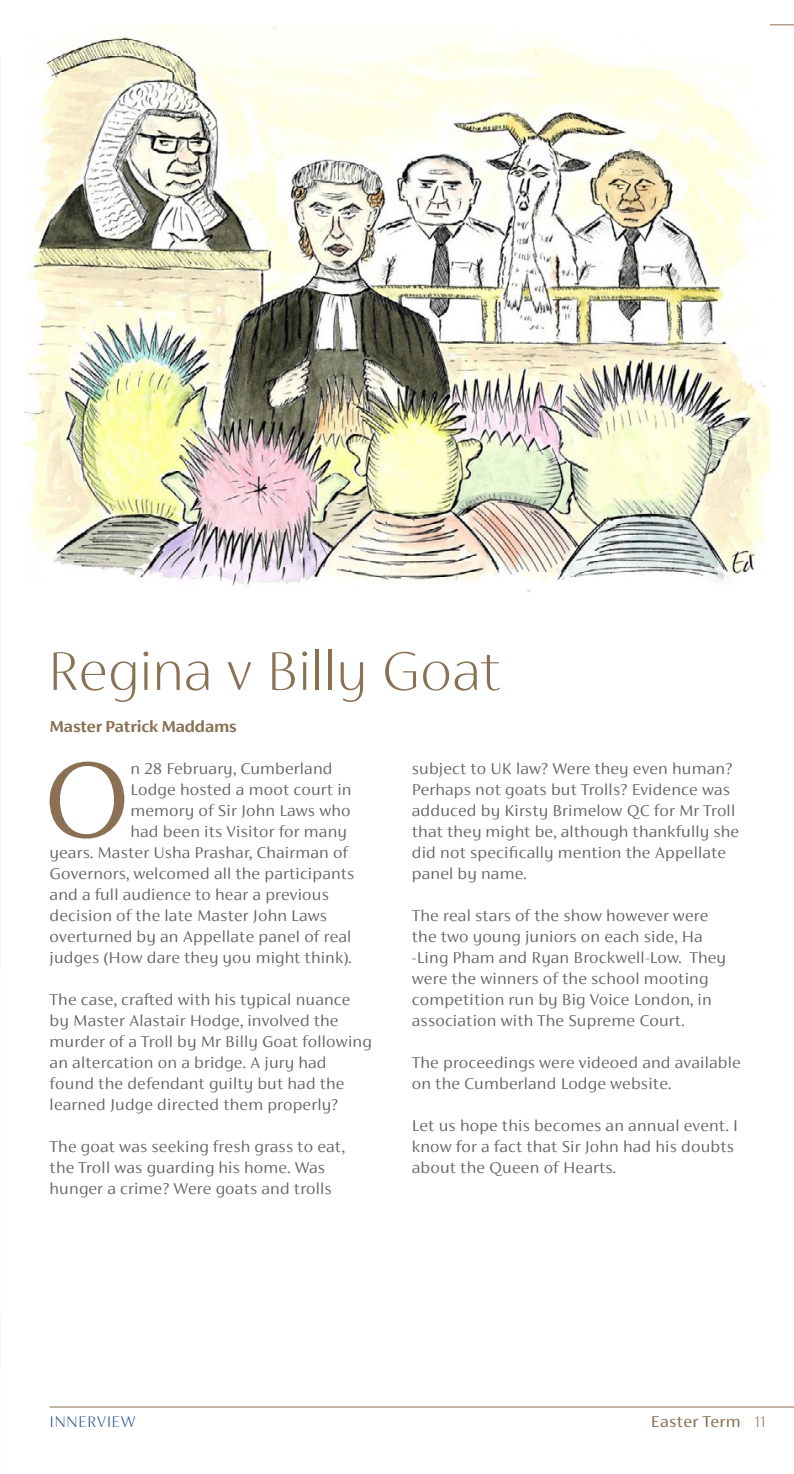
<style>
.page{position:relative;width:794px;height:1474px;background:#fff}
.page>*{position:absolute;margin:0;border:0;box-sizing:border-box;transform-origin:0 0}
.Text_9_12_light_inde{font:300 120.05px "FS Siena";color:#8b7153}
.E_T_head_20_18{font:100 61.25px "FS Siena";letter-spacing:-.02em;color:#8b7153}
.Text_first_para_9_12{font:300 17.5px/21px "FS Siena";letter-spacing:.01em;color:#646363}
.Text_9_12_light_inde-2{font:300 17.5px "FS Siena";letter-spacing:.01em;color:#646363}
.Text_first_para_9_12-2{font:700 17.5px "FS Siena";letter-spacing:-.01em;color:#8b7153}
.t1{font:17.5px "FS Siena";letter-spacing:.02em;color:#8b7153}
.t2{font:100 17.5px "FS Siena";letter-spacing:.02em;color:#164194}
.s1{font-weight:100}
</style>
<div class="page">
<hr style="left:50px;top:1406px;width:744px;height:1px;background:#8b7153">
<hr style="left:50px;top:24px;width:744px;height:1px;background:#8b7153">
<img style="left:25px;top:25px;width:744px;height:567px">
<img style="left:0;top:0;width:1px;height:501px">
<p class="E_T_head_20_18" style="left:47px;top:639px;width:455px">Regina v Billy Goat</p>
<p class="Text_first_para_9_12-2" style="left:50px;top:716px;width:189px">Master Patrick Maddams</p>
<p class="Text_9_12_light_inde" style="left:42px;top:736px;width:90px">O</p>
<p class="Text_9_12_light_inde-2" style="left:130px;top:759px;width:204px">n 28 February, Cumberland</p>
<p class="Text_9_12_light_inde-2" style="left:130px;top:780px;width:223px">Lodge hosted a moot court in</p>
<p class="Text_9_12_light_inde-2" style="left:130px;top:801px;width:222px">memory of Sir John Laws who</p>
<p class="Text_9_12_light_inde-2" style="left:130px;top:822px;width:218px">had been its Visitor for many</p>
<p class="Text_9_12_light_inde-2" style="left:50px;top:843px;width:300px">years. Master Usha Prashar, Chairman of</p>
<p class="Text_9_12_light_inde-2" style="left:50px;top:864px;width:306px">Governors, welcomed all the participants</p>
<p class="Text_9_12_light_inde-2" style="left:50px;top:885px;width:281px">and a full audience to hear a previous</p>
<p class="Text_9_12_light_inde-2" style="left:50px;top:906px;width:279px">decision of the late Master John Laws</p>
<p class="Text_9_12_light_inde-2" style="left:50px;top:927px;width:303px">overturned by an Appellate panel of real</p>
<p class="Text_9_12_light_inde-2" style="left:50px;top:948px;width:304px">judges (How dare they you might think).</p>
<p class="Text_first_para_9_12" style="left:50px;top:988px;width:324px">The case, crafted with his typical nuance by Master Alastair Hodge, involved the murder of a Troll by Mr Billy Goat following an altercation on a bridge. A jury had found the defendant guilty but had the learned Judge directed them properly?</p>
<p class="Text_first_para_9_12" style="left:50px;top:1135px;width:297px">The goat was seeking fresh grass to eat, the Troll was guarding his home. Was hunger a crime? Were goats and trolls</p>
<p class="Text_first_para_9_12" style="left:412px;top:757px;width:329px">subject to UK law? Were they even human?<br>Perhaps not goats but Trolls? Evidence was adduced by Kirsty Brimelow QC for Mr Troll that they might be, although thankfully she did not specifically mention the Appellate panel by name.</p>
<p class="Text_first_para_9_12" style="left:412px;top:904px;width:315px">The real stars of the show however were the two young juniors on each side, Ha -Ling Pham and Ryan Brockwell-Low. They were the winners of the school mooting competition run by Big Voice London, in association with The Supreme Court.</p>
<p class="Text_first_para_9_12" style="left:412px;top:1051px;width:330px">The proceedings were videoed and available on the Cumberland Lodge website.</p>
<p class="Text_first_para_9_12" style="left:412px;top:1114px;width:327px">Let us hope this becomes an annual event. I know for a fact that Sir John had his doubts about the Queen of Hearts.</p>
<p class="t2" style="left:50px;top:1412px;width:87px">INNERVIEW</p>
<p class="t1" style="left:651px;top:1412px;width:116px">Easter Term <span class="s1">11</span></p>
</div>
